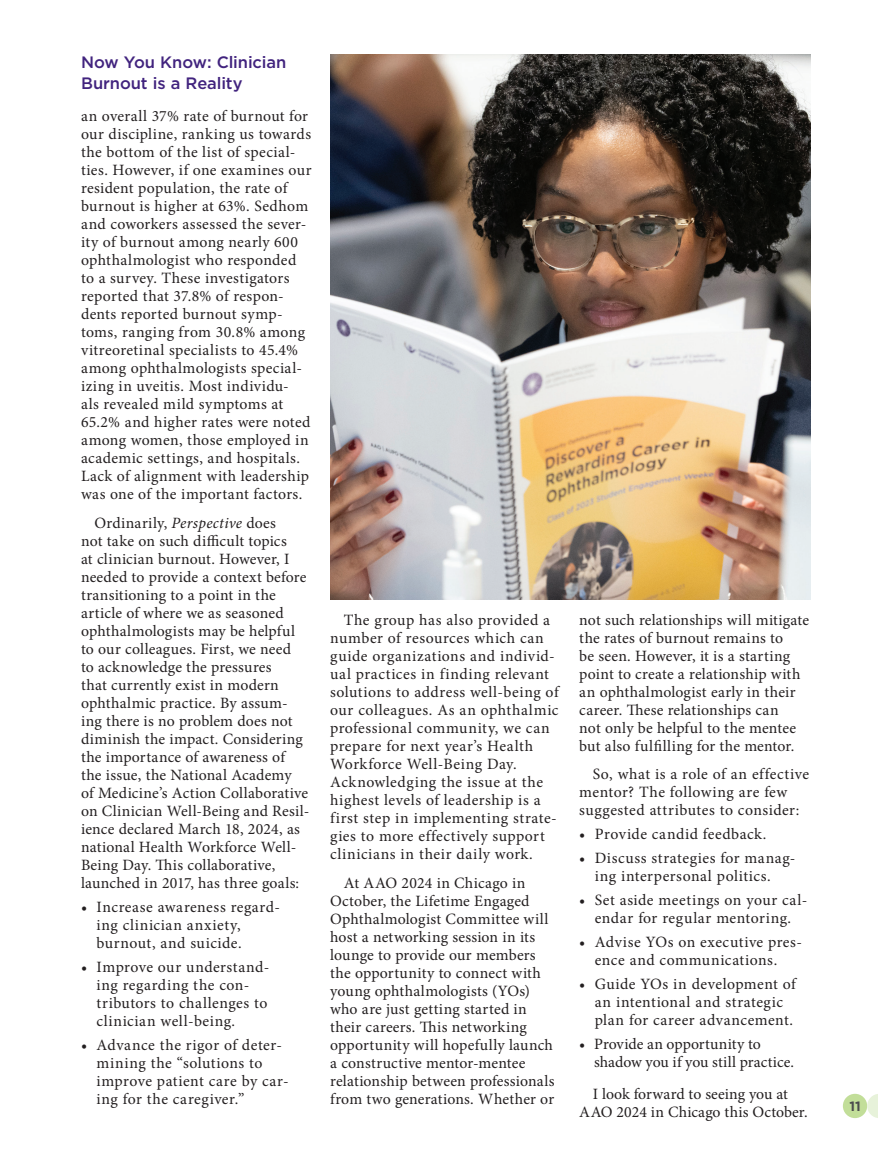
<style>
.page{position:relative;width:878px;height:1175px;background:#fff}
.page>*{position:absolute;margin:0;border:0;box-sizing:border-box;transform-origin:0 0}
.t1{font:500 16.5px/21px "Gotham";letter-spacing:-.005em;color:#41237e}
.t2{font:15.75px/18px "Minion Pro";letter-spacing:.02em;color:#231f20}
.t3{font:15.75px/18px "Minion Pro";color:#231f20}
.t4{font:700 13.5px "Gotham";color:#4b4c4d}
.s1{font-style:italic}
</style>
<div class="page">
<div style="left:842px;top:1093px;width:25px;height:25px;background:#c2de99;border-radius:50%"></div>
<svg style="left:867px;top:1094px;width:11px;height:24px"></svg>
<img style="left:331px;top:54px;width:479px;height:545px">
<p class="t1" style="left:81px;top:51px;width:207px">Now You Know: Clinician<br>Burnout is a Reality</p>
<p class="t2" style="left:81px;top:107px;width:232px">an overall 37% rate of burnout for our discipline, ranking us towards the bottom of the list of special&shy;ties. However, if one examines our resident population, the rate of burnout is higher at 63%. Sedhom and coworkers assessed the sever&shy;ity of burnout among nearly 600 ophthalmologist who responded to a survey. These investigators reported that 37.8% of respon&shy;dents reported burnout symp&shy;toms, ranging from 30.8% among vitreoretinal specialists to 45.4% among ophthalmologists special&shy;izing in uveitis. Most individu-<br>als revealed mild symptoms at<br>65.2% and higher rates were noted among women, those employed in academic settings, and hospitals.<br>Lack of alignment with leadership was one of the important factors.</p>
<p class="t2" style="left:81px;top:514px;width:230px;text-indent:13px">Ordinarily, <span class="s1">Perspective</span> does<br>not take on such difficult topics<br>at clinician burnout. However, I needed to provide a context before transitioning to a point in the article of where we as seasoned ophthalmologists may be helpful to our colleagues. First, we need<br>to acknowledge the pressures<br>that currently exist in modern ophthalmic practice. By assum&shy;ing there is no problem does not diminish the impact. Considering the importance of awareness of the issue, the National Academy<br>of Medicine’s Action Collaborative on Clinician Well-Being and Resil&shy;ience declared March 18, 2024, as national Health Workforce Well-<br>Being Day. This collaborative, launched in 2017, has three goals:</p>
<p class="t2" style="left:96px;top:898px;width:185px;text-indent:-15px">• Increase awareness regard&shy;ing clinician anxiety, burnout, and suicide.</p>
<p class="t2" style="left:96px;top:958px;width:174px;text-indent:-15px">• Improve our understand&shy;ing regarding the con&shy;tributors to challenges to clinician well-being.</p>
<p class="t2" style="left:96px;top:1036px;width:194px;text-indent:-15px">• Advance the rigor of deter&shy;mining the “solutions to improve patient care by car&shy;ing for the caregiver.”</p>
<p class="t2" style="left:330px;top:611px;width:230px;text-indent:13px">The group has also provided a number of resources which can guide organizations and individ&shy;ual practices in finding relevant solutions to address well-being of our colleagues. As an ophthalmic professional community, we can prepare for next year’s Health<br>Workforce Well-Being Day.<br>Acknowledging the issue at the highest levels of leadership is a first step in implementing strate&shy;gies to more effectively support clinicians in their daily work.</p>
<p class="t2" style="left:330px;top:874px;width:226px;text-indent:13px">At AAO 2024 in Chicago in<br>October, the Lifetime Engaged<br>Ophthalmologist Committee will host a networking session in its lounge to provide our members the opportunity to connect with young ophthalmologists (YOs) who are just getting started in their careers. This networking opportunity will hopefully launch a constructive mentor-mentee relationship between professionals from two generations. Whether or</p>
<p class="t2" style="left:579px;top:610px;width:231px">not such relationships will mitigate the rates of burnout remains to<br>be seen. However, it is a starting point to create a relationship with an ophthalmologist early in their career. These relationships can<br>not only be helpful to the mentee but also fulfilling for the mentor.</p>
<p class="t2" style="left:579px;top:765px;width:231px;text-indent:13px">So, what is a role of an effective mentor? The following are few suggested attributes to consider:</p>
<p class="t2" style="left:579px;top:825px;width:189px">• Provide candid feedback.</p>
<p class="t2" style="left:579px;top:849px;width:218px;text-align:center">• Discuss strategies for manag&shy;ing interpersonal politics.</p>
<p class="t2" style="left:579px;top:891px;width:229px;text-align:center">• Set aside meetings on your cal&shy;endar for regular mentoring.</p>
<p class="t2" style="left:579px;top:933px;width:224px;text-align:center">• Advise YOs on executive pres&shy;ence and communications.</p>
<p class="t2" style="left:594px;top:975px;width:203px;text-indent:-15px">• Guide YOs in development of an intentional and strategic plan for career advancement.</p>
<p class="t3" style="left:594px;top:1035px;width:202px;text-indent:-15px">• Provide an opportunity to shadow you if you still practice.</p>
<p class="t2" style="left:579px;top:1084px;width:230px;text-align:center">I look forward to seeing you at<br>AAO 2024 in Chicago this October.</p>
<p class="t4" style="left:849px;top:1096px;width:13px">11</p>
</div>
